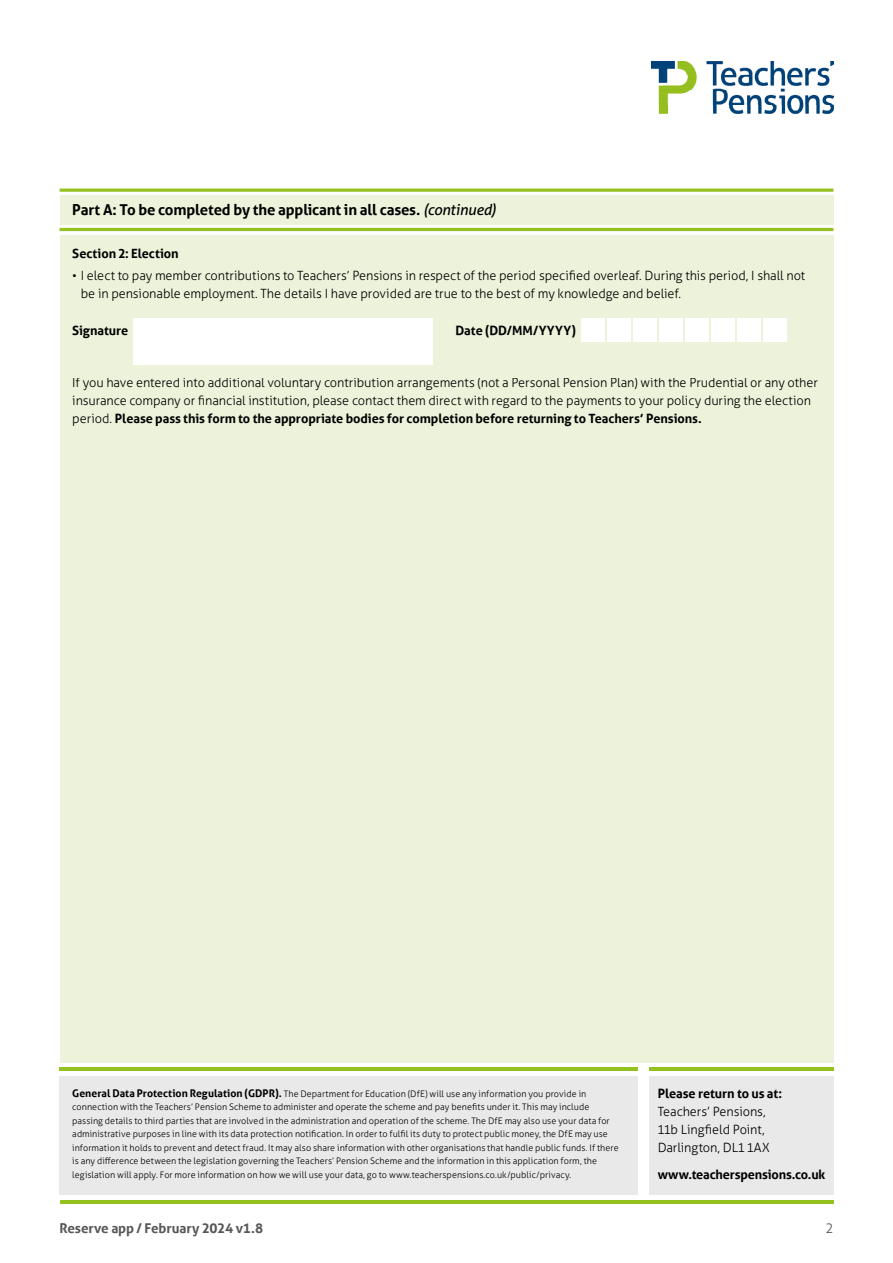
<style>
.page{position:relative;width:893px;height:1263px;background:#fff}
.page>*{position:absolute;margin:0;border:0;box-sizing:border-box;transform-origin:0 0}
.Body_9_12{font:700 15px "Aller";letter-spacing:-.01em;color:#000}
.t1{font:700 13.5px "Aller";letter-spacing:-.01em;color:#575756}
.t2{font:300 13.5px "Aller";color:#575756}
.Body_9_16{font:300 12.75px/18px "Aller";letter-spacing:-.005em;color:#000}
.Body_9_16-2{font:700 12.75px "Aller";letter-spacing:-.01em;color:#000}
.Body_9_12-2{font:300 9px/13.5px "Aller";letter-spacing:.01em;color:#000}
.s1{font-weight:400;font-style:italic}
.s2{font-weight:700}
.s3{font-weight:700;font-size:10.5px}
</style>
<div class="page">
<hr style="left:60px;top:1200px;width:773px;height:3px;background:#95c11f">
<img style="left:652px;top:61px;width:181px;height:52px">
<div style="left:60px;top:1076px;width:578px;height:119px;background:#e9e9e9"></div>
<div style="left:649px;top:1076px;width:184px;height:119px;background:#e9e9e9"></div>
<hr style="left:60px;top:1067px;width:578px;height:4px;background:#95c11f">
<hr style="left:649px;top:1067px;width:184px;height:4px;background:#95c11f">
<div style="left:60px;top:365px;width:773px;height:697px;background:#ecf3da"></div>
<div style="left:60px;top:298px;width:773px;height:79px;background:#ecf3da"></div>
<div style="left:133px;top:318px;width:300px;height:23px;background:#fff"></div>
<div style="left:581px;top:318px;width:24px;height:23px;background:#fff"></div>
<div style="left:607px;top:318px;width:24px;height:23px;background:#fff"></div>
<div style="left:633px;top:318px;width:24px;height:23px;background:#fff"></div>
<div style="left:659px;top:318px;width:24px;height:23px;background:#fff"></div>
<div style="left:685px;top:318px;width:24px;height:23px;background:#fff"></div>
<div style="left:711px;top:318px;width:24px;height:23px;background:#fff"></div>
<div style="left:738px;top:318px;width:23px;height:23px;background:#fff"></div>
<div style="left:764px;top:318px;width:23px;height:23px;background:#fff"></div>
<div style="left:133px;top:341px;width:300px;height:24px;background:#fff"></div>
<div style="left:60px;top:235px;width:773px;height:76px;background:#ecf3da"></div>
<div style="left:60px;top:195px;width:773px;height:29px;background:#ecf3da"></div>
<hr style="left:60px;top:189px;width:773px;height:3px;background:#95c11f">
<hr style="left:60px;top:228px;width:773px;height:3px;background:#95c11f">
<p class="Body_9_12" style="left:72px;top:201px;width:425px">Part A: To be completed by the applicant in all cases. <span class="s1">(continued)</span></p>
<p class="Body_9_16-2" style="left:72px;top:245px;width:108px">Section 2: Election</p>
<p class="Body_9_16" style="left:81px;top:266px;width:726px;text-indent:-9px">• I elect to pay member contributions to Teachers’ Pensions in respect of the period specified overleaf. During this period, I shall not be in pensionable employment. The details I have provided are true to the best of my knowledge and belief.</p>
<p class="Body_9_16-2" style="left:72px;top:322px;width:58px">Signature</p>
<p class="Body_9_16-2" style="left:455px;top:322px;width:122px">Date (DD/MM/YYYY)</p>
<p class="Body_9_16" style="left:72px;top:373px;width:747px">If you have entered into additional voluntary contribution arrangements (not a Personal Pension Plan) with the Prudential or any other insurance company or financial institution, please contact them direct with regard to the payments to your policy during the election period. <span class="s2">Please pass this form to the appropriate bodies for completion before returning to Teachers’ Pensions.</span></p>
<p class="Body_9_12-2" style="left:72px;top:1087px;width:548px"><span class="s3">General Data Protection Regulation (GDPR).</span> The Department for Education (DfE) will use any information you provide in connection with the Teachers’ Pension Scheme to administer and operate the scheme and pay benefits under it. This may include passing details to third parties that are involved in the administration and operation of the scheme. The DfE may also use your data for administrative purposes in line with its data protection notification. In order to fulfil its duty to protect public money, the DfE may use information it holds to prevent and detect fraud. It may also share information with other organisations that handle public funds. If there is any difference between the legislation governing the Teachers’ Pension Scheme and the information in this application form, the legislation will apply. For more information on how we will use your data, go to www.teacherspensions.co.uk/public/privacy.</p>
<p class="Body_9_16" style="left:658px;top:1085px;width:126px"><span class="s2">Please return to us at:<br></span>Teachers’ Pensions,<br>11b Lingfield Point,<br>Darlington, DL1 1AX</p>
<p class="Body_9_16-2" style="left:658px;top:1166px;width:169px">www.teacherspensions.co.uk</p>
<h2 class="t1" style="left:60px;top:1220px;width:205px">Reserve app / February 2024 v1.8</h2>
<h2 class="t2" style="left:825px;top:1220px;width:10px">2</h2>
</div>
